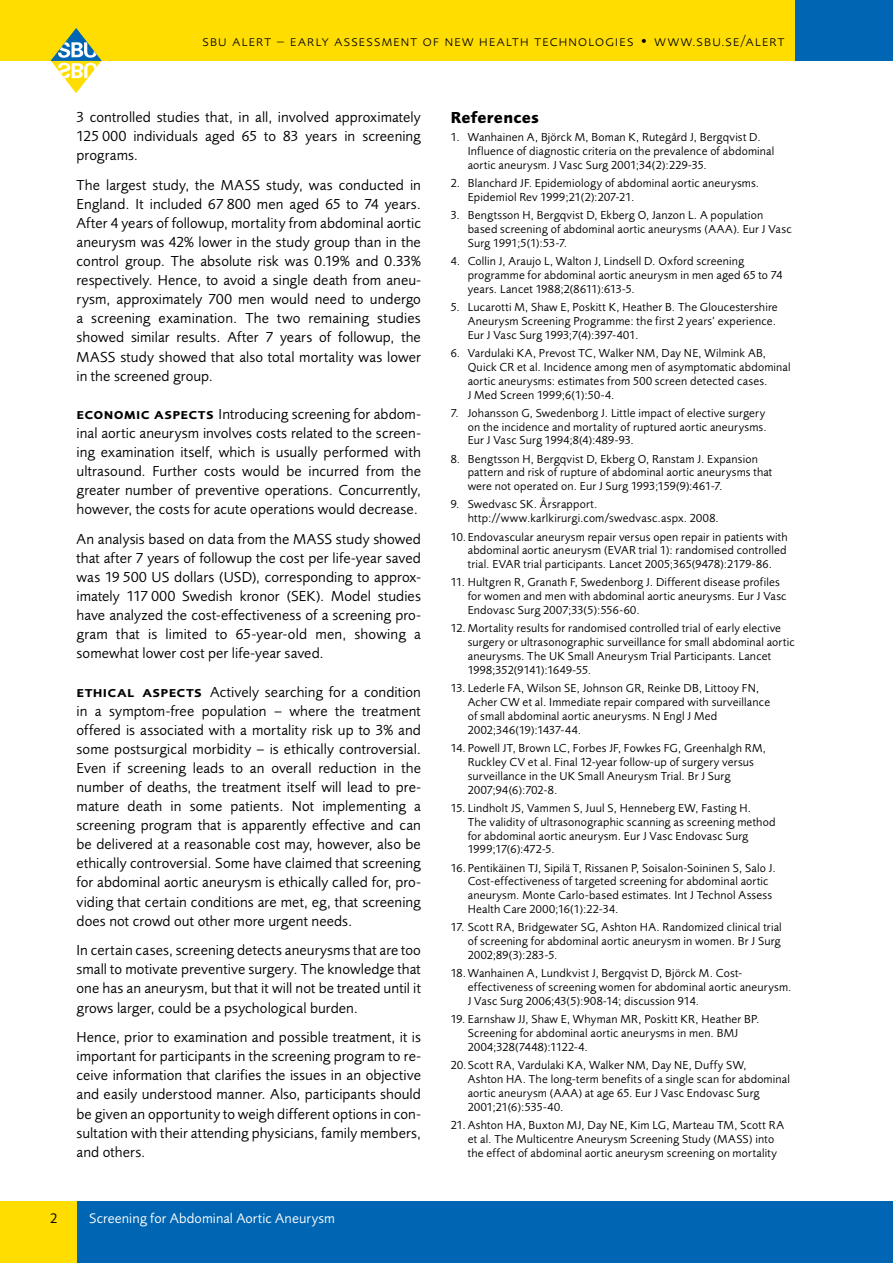
<style>
.page{position:relative;width:893px;height:1263px;background:#fff}
.page>*{position:absolute;margin:0;border:0;box-sizing:border-box;transform-origin:0 0}
.Rubrik_1_i_brödtext{font:700 16.5px "Foundry Sans";letter-spacing:.015em;color:#000}
.Brödtext{font:15px/19px "Foundry Sans";letter-spacing:.005em;color:#000;text-align:justify}
.t1{font:300 15px "Foundry Sans Expert";letter-spacing:.06em;color:#000}
.t2{font:14.25px "Foundry Sans";letter-spacing:.005em;color:#fff}
.t3{font:14.25px "Foundry Sans";color:#000}
.Referenser{font:12px/14px "Foundry Sans";letter-spacing:.015em;color:#000}
.s1{font-family:"Foundry Sans Expert Demi"}
</style>
<div class="page">
<div style="left:0;top:0;width:893px;height:61px;background:#fd0"></div>
<div style="left:795px;top:0;width:98px;height:61px;background:#0066b3"></div>
<svg style="left:51px;top:28px;width:50px;height:65px"></svg>
<div style="left:0;top:1202px;width:893px;height:61px;background:#0066b3"></div>
<div style="left:0;top:1202px;width:77px;height:61px;background:#fd0"></div>
<p class="t1" style="left:202px;top:32px;width:584px">sbu alert – early assessment of new health technologies • www.sbu.se/alert</p>
<p class="Brödtext" style="left:77px;top:107px;width:346px">3 controlled studies that, in all, involved approximately 125 000 individuals aged 65 to 83 years in screening programs.</p>
<p class="Brödtext" style="left:77px;top:175px;width:346px">The largest study, the MASS study, was conducted in England. It included 67 800 men aged 65 to 74 years.<br>After 4 years of followup, mortality from abdominal aortic aneurysm was 42% lower in the study group than in the control group. The absolute risk was 0.19% and 0.33% respectively. Hence, to avoid a single death from aneu&shy;rysm, approximately 700 men would need to undergo a screening examination. The two remaining studies showed similar results. After 7 years of followup, the MASS study showed that also total mortality was lower in the screened group.</p>
<p class="Brödtext" style="left:77px;top:404px;width:346px"><span class="s1">economic aspects</span> Introducing screening for abdom&shy;inal aortic aneurysm involves costs related to the screen&shy;ing examination itself, which is usually performed with ultrasound. Further costs would be incurred from the greater number of preventive operations. Concurrently, however, the costs for acute operations would decrease.</p>
<p class="Brödtext" style="left:77px;top:529px;width:346px">An analysis based on data from the MASS study showed that after 7 years of followup the cost per life-year saved was 19 500 US dollars (USD), corresponding to approx&shy;imately 117 000 Swedish kronor (SEK). Model studies have analyzed the cost-effectiveness of a screening pro&shy;gram that is limited to 65-year-old men, showing a somewhat lower cost per life-year saved.</p>
<p class="Brödtext" style="left:77px;top:682px;width:346px"><span class="s1">ethical aspects</span> Actively searching for a condition in a symptom-free population – where the treatment offered is associated with a mortality risk up to 3% and some postsurgical morbidity – is ethically controversial.<br>Even if screening leads to an overall reduction in the number of deaths, the treatment itself will lead to pre&shy;mature death in some patients. Not implementing a screening program that is apparently effective and can be delivered at a reasonable cost may, however, also be ethically controversial. Some have claimed that screening for abdominal aortic aneurysm is ethically called for, pro&shy;viding that certain conditions are met, eg, that screening does not crowd out other more urgent needs.</p>
<p class="Brödtext" style="left:77px;top:941px;width:346px">In certain cases, screening detects aneurysms that are too small to motivate preventive surgery. The knowledge that one has an aneurysm, but that it will not be treated until it grows larger, could be a psychological burden.</p>
<p class="Brödtext" style="left:77px;top:1028px;width:346px">Hence, prior to examination and possible treatment, it is important for participants in the screening program to re&shy;ceive information that clarifies the issues in an objective and easily understood manner. Also, participants should be given an opportunity to weigh different options in con&shy;sultation with their attending physicians, family members, and others.</p>
<p class="t3" style="left:50px;top:1210px;width:9px">2</p>
<p class="t2" style="left:89px;top:1210px;width:247px">Screening for Abdominal Aortic Aneurysm</p>
<p class="Rubrik_1_i_brödtext" style="left:451px;top:108px;width:90px">References</p>
<p class="Referenser" style="left:468px;top:130px;width:308px;text-indent:-17px">1. Wanhainen A, Björck M, Boman K, Rutegård J, Bergqvist D.<br>Influence of diagnostic criteria on the prevalence of abdominal aortic aneurysm. J Vasc Surg 2001;34(2):229-35.</p>
<p class="Referenser" style="left:468px;top:176px;width:293px;text-indent:-17px">2. Blanchard JF. Epidemiology of abdominal aortic aneurysms.<br>Epidemiol Rev 1999;21(2):207-21.</p>
<p class="Referenser" style="left:468px;top:208px;width:325px;text-indent:-17px">3. Bengtsson H, Bergqvist D, Ekberg O, Janzon L. A population based screening of abdominal aortic aneurysms (AAA). Eur J Vasc<br>Surg 1991;5(1):53-7.</p>
<p class="Referenser" style="left:468px;top:254px;width:316px;text-indent:-17px">4. Collin J, Araujo L, Walton J, Lindsell D. Oxford screening programme for abdominal aortic aneurysm in men aged 65 to 74 years. Lancet 1988;2(8611):613-5.</p>
<p class="Referenser" style="left:468px;top:300px;width:311px;text-indent:-17px">5. Lucarotti M, Shaw E, Poskitt K, Heather B. The Gloucestershire<br>Aneurysm Screening Programme: the first 2 years’ experience.<br>Eur J Vasc Surg 1993;7(4):397-401.</p>
<p class="Referenser" style="left:468px;top:346px;width:324px;text-indent:-17px">6. Vardulaki KA, Prevost TC, Walker NM, Day NE, Wilmink AB, Quick CR et al. Incidence among men of asymptomatic abdominal aortic aneurysms: estimates from 500 screen detected cases.<br>J Med Screen 1999;6(1):50-4.</p>
<p class="Referenser" style="left:468px;top:406px;width:301px;text-indent:-17px">7. Johansson G, Swedenborg J. Little impact of elective surgery on the incidence and mortality of ruptured aortic aneurysms.<br>Eur J Vasc Surg 1994;8(4):489-93.</p>
<p class="Referenser" style="left:468px;top:451px;width:306px;text-indent:-17px">8. Bengtsson H, Bergqvist D, Ekberg O, Ranstam J. Expansion pattern and risk of rupture of abdominal aortic aneurysms that were not operated on. Eur J Surg 1993;159(9):461-7.</p>
<p class="Referenser" style="left:468px;top:497px;width:253px;text-indent:-17px">9. Swedvasc SK. Årsrapport. http://www.karlkirurgi.com/swedvasc.aspx. 2008.</p>
<p class="Referenser" style="left:468px;top:529px;width:321px;text-align:justify;text-indent:-17px">10. Endovascular aneurysm repair versus open repair in patients with abdominal aortic aneurysm (EVAR trial 1): randomised controlled trial. EVAR trial participants. Lancet 2005;365(9478):2179-86.</p>
<p class="Referenser" style="left:468px;top:575px;width:320px;text-indent:-17px">11. Hultgren R, Granath F, Swedenborg J. Different disease profiles for women and men with abdominal aortic aneurysms. Eur J Vasc<br>Endovasc Surg 2007;33(5):556-60.</p>
<p class="Referenser" style="left:468px;top:621px;width:328px;text-indent:-17px">12. Mortality results for randomised controlled trial of early elective surgery or ultrasonographic surveillance for small abdominal aortic aneurysms. The UK Small Aneurysm Trial Participants. Lancet 1998;352(9141):1649-55.</p>
<p class="Referenser" style="left:468px;top:681px;width:304px;text-indent:-17px">13. Lederle FA, Wilson SE, Johnson GR, Reinke DB, Littooy FN, Acher CW et al. Immediate repair compared with surveillance of small abdominal aortic aneurysms. N Engl J Med 2002;346(19):1437-44.</p>
<p class="Referenser" style="left:468px;top:741px;width:300px;text-indent:-17px">14. Powell JT, Brown LC, Forbes JF, Fowkes FG, Greenhalgh RM, Ruckley CV et al. Final 12-year follow-up of surgery versus surveillance in the UK Small Aneurysm Trial. Br J Surg 2007;94(6):702-8.</p>
<p class="Referenser" style="left:468px;top:801px;width:309px;text-indent:-17px">15. Lindholt JS, Vammen S, Juul S, Henneberg EW, Fasting H.<br>The validity of ultrasonographic scanning as screening method for abdominal aortic aneurysm. Eur J Vasc Endovasc Surg 1999;17(6):472-5.</p>
<p class="Referenser" style="left:468px;top:860px;width:310px;text-indent:-17px">16. Pentikäinen TJ, Sipilä T, Rissanen P, Soisalon-Soininen S, Salo J.<br>Cost-effectiveness of targeted screening for abdominal aortic aneurysm. Monte Carlo-based estimates. Int J Technol Assess Health Care 2000;16(1):22-34.</p>
<p class="Referenser" style="left:468px;top:920px;width:316px;text-align:justify;text-indent:-17px">17. Scott RA, Bridgewater SG, Ashton HA. Randomized clinical trial of screening for abdominal aortic aneurysm in women. Br J Surg 2002;89(3):283-5.</p>
<p class="Referenser" style="left:468px;top:966px;width:325px;text-indent:-17px">18.Wanhainen A, Lundkvist J, Bergqvist D, Björck M. Cost&shy;effectiveness of screening women for abdominal aortic aneurysm.<br>J Vasc Surg 2006;43(5):908-14; discussion 914.</p>
<p class="Referenser" style="left:468px;top:1012px;width:293px;text-indent:-17px">19. Earnshaw JJ, Shaw E, Whyman MR, Poskitt KR, Heather BP.<br>Screening for abdominal aortic aneurysms in men. BMJ<br>2004;328(7448):1122-4.</p>
<p class="Referenser" style="left:468px;top:1058px;width:324px;text-indent:-17px">20.Scott RA, Vardulaki KA, Walker NM, Day NE, Duffy SW,<br>Ashton HA. The long-term benefits of a single scan for abdominal aortic aneurysm (AAA) at age 65. Eur J Vasc Endovasc Surg 2001;21(6):535-40.</p>
<p class="Referenser" style="left:468px;top:1118px;width:318px;text-indent:-17px">21.Ashton HA, Buxton MJ, Day NE, Kim LG, Marteau TM, Scott RA et al. The Multicentre Aneurysm Screening Study (MASS) into the effect of abdominal aortic aneurysm screening on mortality</p>
</div>
